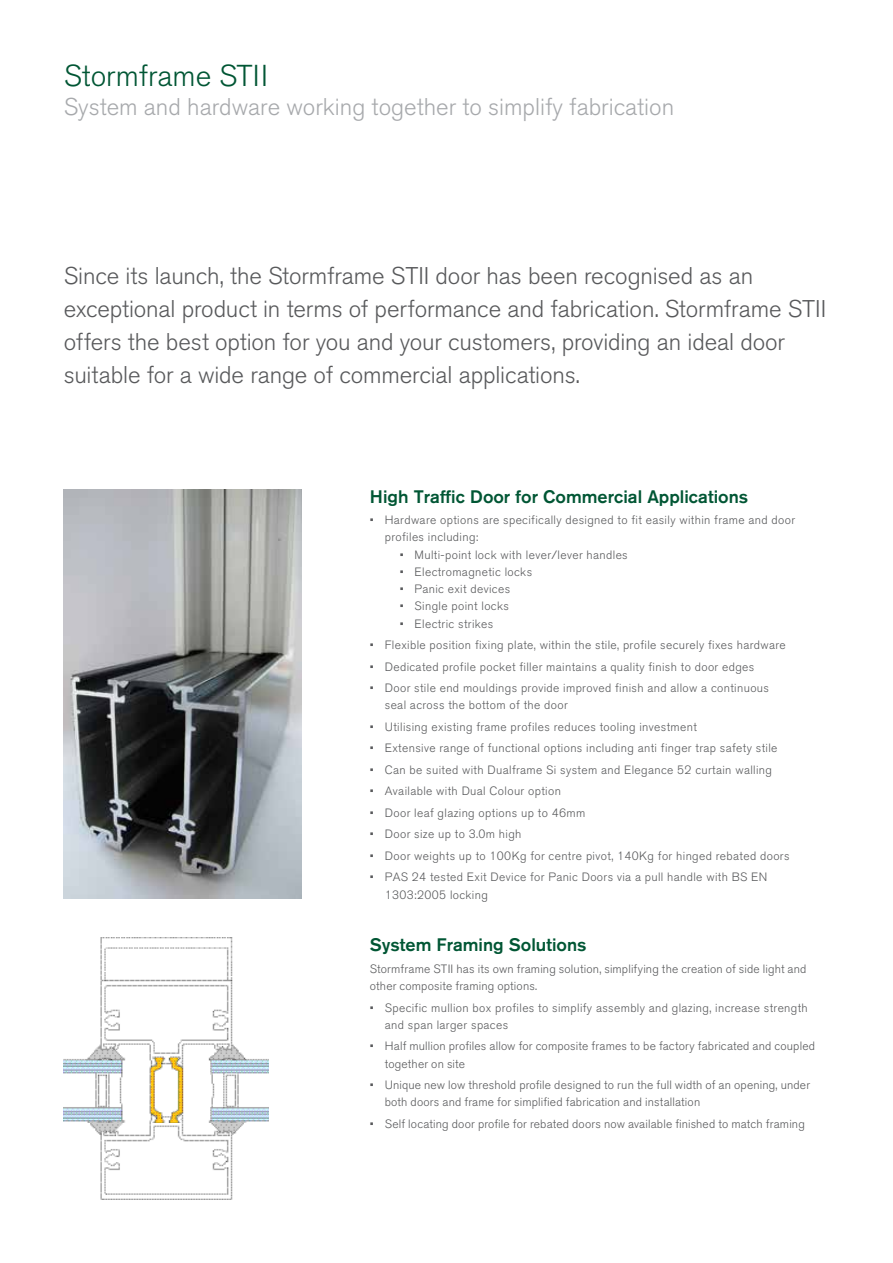
<style>
.page{position:relative;width:893px;height:1263px;background:#fff}
.page>*{position:absolute;margin:0;border:0;box-sizing:border-box;transform-origin:0 0}
.t1{font:300 30px "Akzidenz Grotesk Pro";color:#005634}
.t2{font:300 24px/33px "Akzidenz Grotesk Pro";letter-spacing:-.005em;color:#58595b}
.t3{font:300 24px "Akzidenz Grotesk Pro";color:#a7a9ac}
.t4{font:500 18px "Akzidenz Grotesk Pro";color:#005634}
.t5{font:300 12px/17.2px "Akzidenz Grotesk Pro";letter-spacing:.03em;color:#58595b}
</style>
<div class="page">
<img style="left:64px;top:489px;width:238px;height:410px">
<img style="left:64px;top:938px;width:205px;height:261px">
<h1 class="t1" style="left:64px;top:56px;width:206px">Stormframe STII</h1>
<h2 class="t3" style="left:64px;top:91px;width:612px">System and hardware working together to simplify fabrication</h2>
<p class="t2" style="left:64px;top:259px;width:764px">Since its launch, the Stormframe STII door has been recognised as an exceptional product in terms of performance and fabrication. Stormframe STII offers the best option for you and your customers, providing an ideal door suitable for a wide range of commercial applications.</p>
<h3 class="t4" style="left:370px;top:485px;width:380px">High Traffic Door for Commercial Applications</h3>
<p class="t5" style="left:385px;top:511px;width:412px;text-indent:-15px">• Hardware options are specifically designed to fit easily within frame and door profiles including:</p>
<p class="t5" style="left:400px;top:546px;width:230px">• Multi-point lock with lever/lever handles</p>
<p class="t5" style="left:400px;top:563px;width:134px">• Electromagnetic locks</p>
<p class="t5" style="left:400px;top:580px;width:112px">• Panic exit devices</p>
<p class="t5" style="left:400px;top:597px;width:111px">• Single point locks</p>
<p class="t5" style="left:400px;top:615px;width:95px">• Electric strikes</p>
<p class="t5" style="left:370px;top:636px;width:417px">• Flexible position fixing plate, within the stile, profile securely fixes hardware</p>
<p class="t5" style="left:370px;top:658px;width:386px">• Dedicated profile pocket filler maintains a quality finish to door edges</p>
<p class="t5" style="left:385px;top:679px;width:386px;text-indent:-15px">• Door stile end mouldings provide improved finish and allow a continuous seal across the bottom of the door</p>
<p class="t5" style="left:370px;top:718px;width:328px">• Utilising existing frame profiles reduces tooling investment</p>
<p class="t5" style="left:370px;top:739px;width:409px">• Extensive range of functional options including anti finger trap safety stile</p>
<p class="t5" style="left:370px;top:761px;width:404px">• Can be suited with Dualframe Si system and Elegance 52 curtain walling</p>
<p class="t5" style="left:370px;top:782px;width:193px">• Available with Dual Colour option</p>
<p class="t5" style="left:370px;top:804px;width:217px">• Door leaf glazing options up to 46mm</p>
<p class="t5" style="left:370px;top:825px;width:153px">• Door size up to 3.0m high</p>
<p class="t5" style="left:370px;top:847px;width:421px">• Door weights up to 100Kg for centre pivot, 140Kg for hinged rebated doors</p>
<p class="t5" style="left:385px;top:868px;width:384px;text-indent:-15px">• PAS 24 tested Exit Device for Panic Doors via a pull handle with BS EN<br>1303:2005 locking</p>
<h3 class="t4" style="left:370px;top:933px;width:218px">System Framing Solutions</h3>
<p class="t5" style="left:370px;top:960px;width:438px">Stormframe STII has its own framing solution, simplifying the creation of side light and other composite framing options.</p>
<p class="t5" style="left:385px;top:999px;width:425px;text-indent:-15px">• Specific mullion box profiles to simplify assembly and glazing, increase strength and span larger spaces</p>
<p class="t5" style="left:385px;top:1038px;width:432px;text-indent:-15px">• Half mullion profiles allow for composite frames to be factory fabricated and coupled together on site</p>
<p class="t5" style="left:385px;top:1076px;width:427px;text-indent:-15px">• Unique new low threshold profile designed to run the full width of an opening, under both doors and frame for simplified fabrication and installation</p>
<p class="t5" style="left:370px;top:1115px;width:436px">• Self locating door profile for rebated doors now available finished to match framing</p>
</div>
